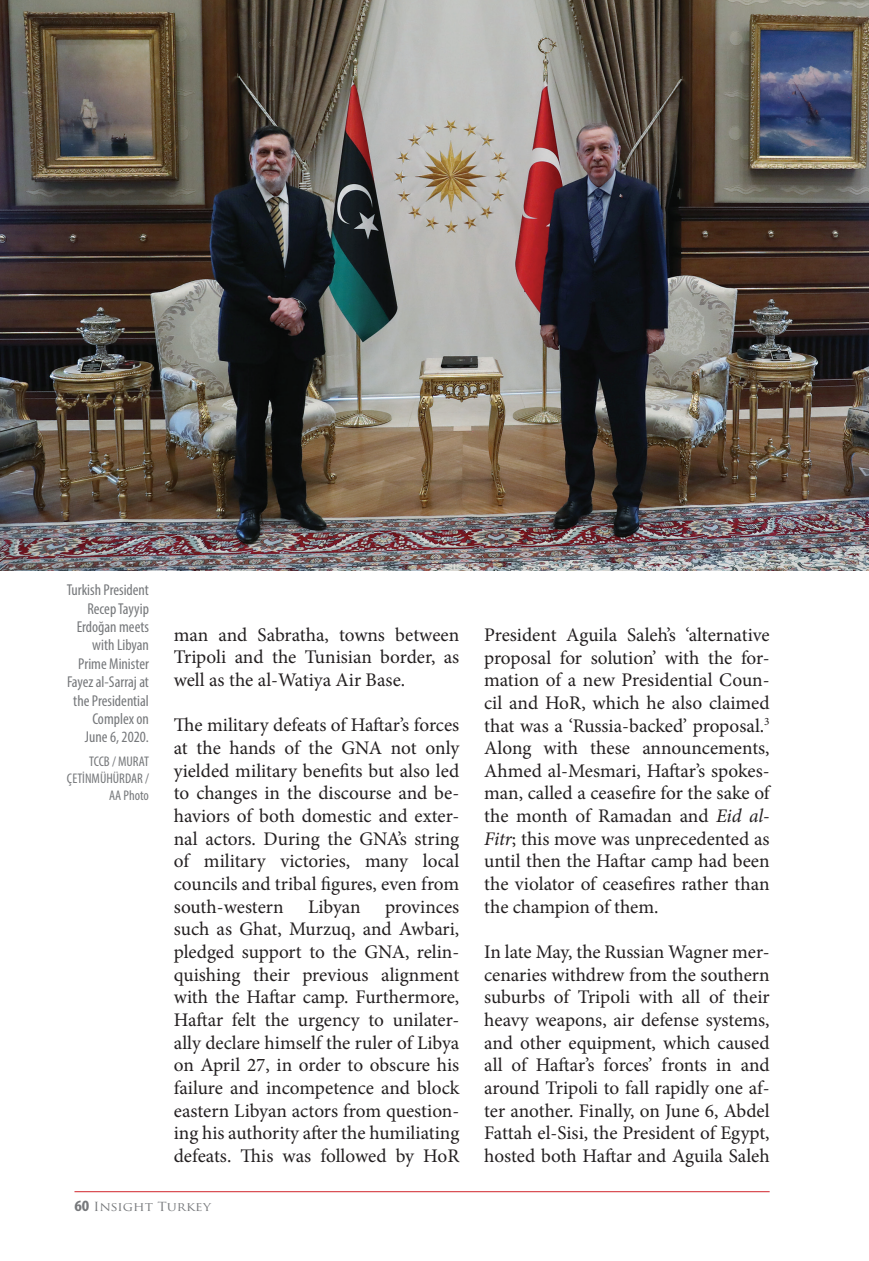
<style>
.page{position:relative;width:869px;height:1261px;background:#fff}
.page>*{position:absolute;margin:0;border:0;box-sizing:border-box;transform-origin:0 0}
.t1{font:19.25px/22.6px "Minion Pro";color:#231f20;text-align:justify}
.t2{font:condensed 15.75px/18.4px "Myriad Pro";color:#76787b;text-align:right}
.t3{font:condensed 14px/16.6px "Myriad Pro";color:#76787b;text-align:right}
.t4{font:12.25px "Trajan Pro";color:#76787b;scale:1.11 1}
.s1{font-family:"Myriad Pro";font-weight:700;font-stretch:condensed;font-size:15.75px}
.s2{font-style:italic}
</style>
<div class="page">
<hr style="left:74px;top:1190px;width:695px;height:1px;background:#d1232a">
<img style="left:0;top:0;width:868px;height:570px">
<p class="t2" style="left:67px;top:580px;width:84px">Turkish President<br>Recep Tayyip<br>Erdoğan meets with Libyan<br>Prime Minister<br>Fayez al-Sarraj at the Presidential<br>Complex on<br>June 6, 2020.</p>
<p class="t3" style="left:67px;top:753px;width:84px">TCCB / MURAT<br>ÇETİNMÜHÜRDAR /<br>AA Photo</p>
<p class="t1" style="left:174px;top:623px;width:287px">man and Sabratha, towns between Tripoli and the Tunisian border, as well as the al-Watiya Air Base.</p>
<p class="t1" style="left:174px;top:713px;width:287px">The military defeats of Haftar’s forces at the hands of the GNA not only yielded military benefits but also led to changes in the discourse and be&shy;haviors of both domestic and exter&shy;nal actors. During the GNA’s string of military victories, many local councils and tribal figures, even from south-western</p>
<p class="t1" style="left:308px;top:895px;width:54px">Libyan</p>
<p class="t1" style="left:174px;top:895px;width:287px;text-indent:211px">provinces such as Ghat, Murzuq, and Awbari, pledged support to the GNA, relin&shy;quishing their previous alignment with the Haftar camp. Furthermore, Haftar felt the urgency to unilater&shy;ally declare himself the ruler of Libya on April 27, in order to obscure his failure and incompetence and block eastern Libyan actors from question&shy;ing his authority after the humiliating defeats. This was followed by HoR</p>
<p class="t4" style="left:74px;top:1198px;width:124px"><span class="s1">60</span> Insight Turkey</p>
<p class="t1" style="left:484px;top:623px;width:287px">President Aguila Saleh’s ‘alternative proposal for solution’ with the for&shy;mation of a new Presidential Coun&shy;cil and HoR, which he also claimed that was a ‘Russia-backed’ proposal.<sup>3<br></sup>Along with these announcements, Ahmed al-Mesmari, Haftar’s spokes&shy;man, called a ceasefire for the sake of the month of Ramadan and <span class="s2">Eid al-Fitr</span>; this move was unprecedented as until then the Haftar camp had been the violator of ceasefires rather than the champion of them.</p>
<p class="t1" style="left:484px;top:940px;width:287px">In late May, the Russian Wagner mer&shy;cenaries withdrew from the southern suburbs of Tripoli with all of their heavy weapons, air defense systems, and other equipment, which caused all of Haftar’s forces’ fronts in and around Tripoli to fall rapidly one af&shy;ter another. Finally, on June 6, Abdel Fattah el-Sisi, the President of Egypt, hosted both Haftar and Aguila Saleh</p>
</div>
